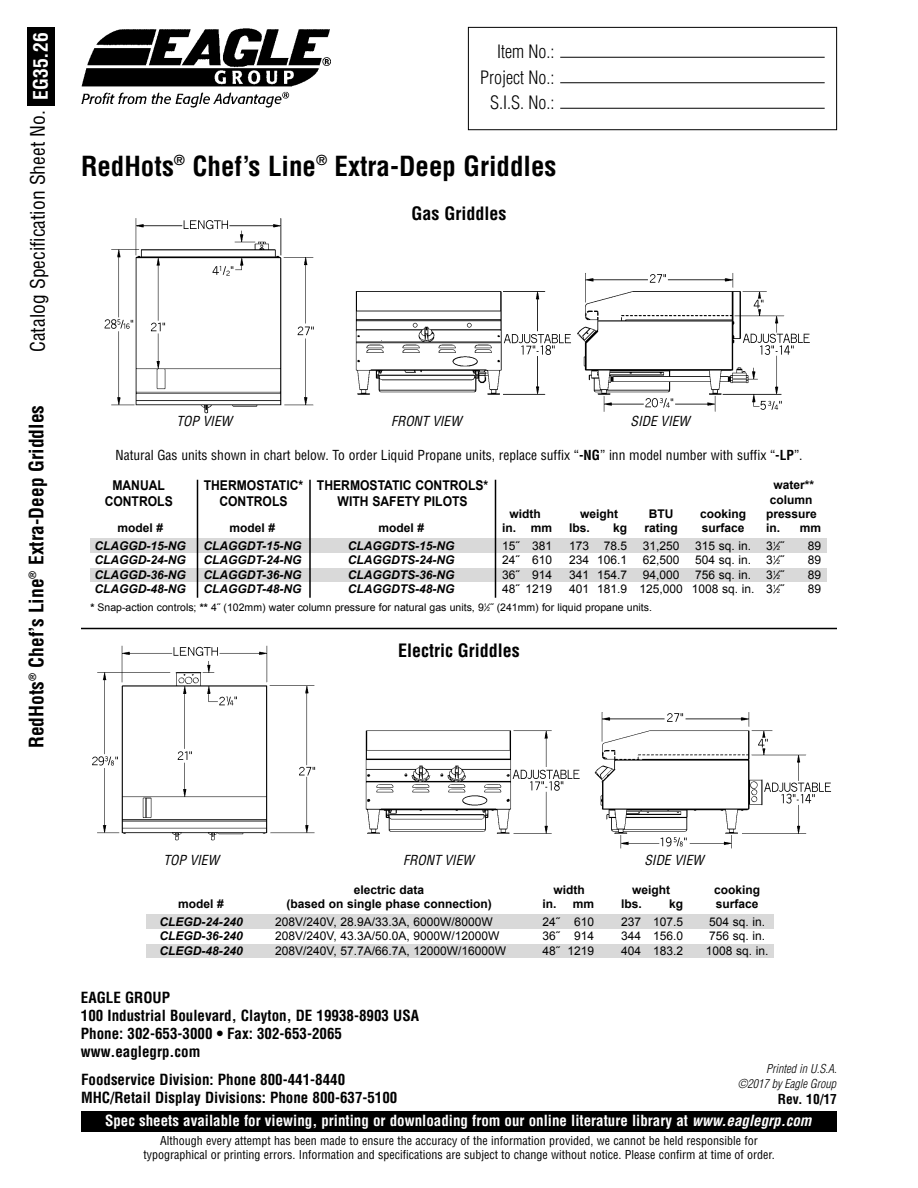
<style>
.page{position:relative;width:918px;height:1188px;background:#fff}
.page>*{position:absolute;margin:0;border:0;box-sizing:border-box;transform-origin:0 0}
.t1{font:700 condensed 27px "Helvetica";color:#000}
.t2{font:700 condensed 19.5px "Helvetica";color:#000}
.t3{font:condensed 19.5px "Helvetica";color:#000}
.t4{font:300 condensed 18px/25.5px "Helvetica";color:#000;text-align:right}
.t5{font:700 condensed 18px "Helvetica";color:#000}
.t6{font:700 condensed 15px/18px "Helvetica";color:#000}
.t7{font:700 condensed 15px "Helvetica";color:#fff}
.t8{font:condensed 13.5px "Helvetica";color:#000}
.t9{font:700 13.5px/16.2px "Arial";color:#000;text-align:center;scale:.9 1}
.t10{font:italic condensed 13.5px "Helvetica";color:#000}
.t11{font:700 condensed 13.5px "Helvetica";color:#000}
.t12{font:12px "Arial";color:#000}
.t13{font:condensed 12px/13.5px "Helvetica";color:#000;text-align:center}
.t14{font:italic 700 12px "Arial";color:#000}
.t15{font:700 12px/14.4px "Arial";color:#000;text-align:center}
.t16{font:italic 300 condensed 12px "Helvetica";color:#000}
.t17{font:10.5px "Arial";color:#000}
.s1{font-weight:700;color:#fff}
.s2{font-weight:700}
.s3{font-size:6px}
.s4{font-size:5.25px}
.s5{font-style:italic}
</style>
<div class="page">
<img style="left:365px;top:712px;width:467px;height:137px">
<img style="left:92px;top:645px;width:224px;height:196px">
<img style="left:104px;top:218px;width:210px;height:196px">
<img style="left:355px;top:273px;width:455px;height:139px">
<div style="left:81px;top:1111px;width:756px;height:21px;background:#000"></div>
<img style="left:81px;top:28px;width:250px;height:79px">
<div style="left:27px;top:27px;width:28px;height:78px;background:#000"></div>
<div style="left:468px;top:27px;width:369px;height:103px;border:1px solid #000"></div>
<hr style="left:560px;top:82px;width:265px;height:1px;background:#000">
<hr style="left:560px;top:57px;width:265px;height:1px;background:#000">
<hr style="left:560px;top:108px;width:265px;height:1px;background:#000">
<div style="left:146px;top:914px;width:627px;height:15px;background:#d9d9d9"></div>
<div style="left:146px;top:944px;width:627px;height:14px;background:#d9d9d9"></div>
<hr style="left:81px;top:628px;width:756px;height:1px;background:#000">
<div style="left:90px;top:538px;width:736px;height:15px;background:#d9d9d9"></div>
<div style="left:90px;top:568px;width:736px;height:14px;background:#d9d9d9"></div>
<hr style="left:197px;top:480px;width:1px;height:118px;background:#000">
<hr style="left:309px;top:480px;width:2px;height:118px;background:#000">
<hr style="left:495px;top:480px;width:1px;height:118px;background:#000">
<h2 class="t3" style="left:25px;top:352px;width:321px;rotate:-90deg">Catalog Specification Sheet No. <span class="s1">EG35.26</span></h2>
<h2 class="t2" style="left:25px;top:748px;width:345px;rotate:-90deg">RedHots<sup>®</sup> Chef’s Line<sup>®</sup> Extra-Deep Griddles</h2>
<h3 class="t4" style="left:480px;top:39px;width:76px">Item No.:<br>Project No.:<br>S.I.S. No.:</h3>
<h1 class="t1" style="left:81px;top:149px;width:477px">RedHots<sup>®</sup> Chef’s Line<sup>®</sup> Extra-Deep Griddles</h1>
<h3 class="t5" style="left:412px;top:202px;width:96px">Gas Griddles</h3>
<p class="t10" style="left:177px;top:413px;width:57px">TOP VIEW</p>
<p class="t10" style="left:391px;top:413px;width:72px">FRONT VIEW</p>
<p class="t10" style="left:631px;top:413px;width:61px">SIDE VIEW</p>
<p class="t8" style="left:115px;top:447px;width:689px">Natural Gas units shown in chart below. To order Liquid Propane units, replace suffix “<span class="s2">-NG</span>” inn model number with suffix “<span class="s2">-LP</span>”.</p>
<p class="t15" style="left:770px;top:478px;width:46px">water** column</p>
<p class="t15" style="left:510px;top:507px;width:33px">width</p>
<p class="t15" style="left:580px;top:507px;width:40px">weight</p>
<p class="t15" style="left:649px;top:507px;width:26px">BTU</p>
<p class="t15" style="left:700px;top:507px;width:48px">cooking</p>
<p class="t15" style="left:766px;top:507px;width:52px">pressure</p>
<p class="t15" style="left:117px;top:521px;width:47px">model #</p>
<p class="t15" style="left:230px;top:521px;width:47px">model #</p>
<p class="t15" style="left:378px;top:521px;width:47px">model #</p>
<p class="t15" style="left:502px;top:521px;width:52px">in. mm</p>
<p class="t15" style="left:569px;top:521px;width:22px">lbs.</p>
<p class="t15" style="left:613px;top:521px;width:16px">kg</p>
<p class="t15" style="left:645px;top:521px;width:35px">rating</p>
<p class="t15" style="left:702px;top:521px;width:44px">surface</p>
<p class="t15" style="left:766px;top:521px;width:57px">in. mm</p>
<p class="t14" style="left:95px;top:538px;width:93px">CLAGGD-15-NG</p>
<p class="t14" style="left:204px;top:538px;width:100px">CLAGGDT-15-NG</p>
<p class="t14" style="left:348px;top:538px;width:108px">CLAGGDTS-15-NG</p>
<p class="t12" style="left:502px;top:538px;width:52px">15˝ 381</p>
<p class="t12" style="left:569px;top:538px;width:60px">173 78.5</p>
<p class="t12" style="left:643px;top:538px;width:38px">31,250</p>
<p class="t12" style="left:695px;top:538px;width:90px">315 sq. in. 3<sup>1</sup>⁄<span class="s3">2</span>˝</p>
<p class="t12" style="left:808px;top:538px;width:15px">89</p>
<p class="t14" style="left:95px;top:552px;width:93px">CLAGGD-24-NG</p>
<p class="t14" style="left:204px;top:552px;width:100px">CLAGGDT-24-NG</p>
<p class="t14" style="left:348px;top:552px;width:108px">CLAGGDTS-24-NG</p>
<p class="t12" style="left:502px;top:552px;width:52px">24˝ 610</p>
<p class="t12" style="left:569px;top:552px;width:60px">234 106.1</p>
<p class="t12" style="left:643px;top:552px;width:38px">62,500</p>
<p class="t12" style="left:695px;top:552px;width:90px">504 sq. in. 3<sup>1</sup>⁄<span class="s3">2</span>˝</p>
<p class="t12" style="left:808px;top:552px;width:15px">89</p>
<p class="t14" style="left:95px;top:567px;width:93px">CLAGGD-36-NG</p>
<p class="t14" style="left:204px;top:567px;width:100px">CLAGGDT-36-NG</p>
<p class="t14" style="left:348px;top:567px;width:108px">CLAGGDTS-36-NG</p>
<p class="t12" style="left:502px;top:567px;width:52px">36˝ 914</p>
<p class="t12" style="left:569px;top:567px;width:60px">341 154.7</p>
<p class="t12" style="left:643px;top:567px;width:38px">94,000</p>
<p class="t12" style="left:695px;top:567px;width:90px">756 sq. in. 3<sup>1</sup>⁄<span class="s3">2</span>˝</p>
<p class="t12" style="left:808px;top:567px;width:15px">89</p>
<p class="t14" style="left:95px;top:581px;width:93px">CLAGGD-48-NG</p>
<p class="t14" style="left:204px;top:581px;width:100px">CLAGGDT-48-NG</p>
<p class="t14" style="left:348px;top:581px;width:108px">CLAGGDTS-48-NG</p>
<p class="t12" style="left:502px;top:581px;width:52px">48˝ 1219</p>
<p class="t12" style="left:569px;top:581px;width:216px">401 181.9 125,000 1008 sq. in. 3<sup>1</sup>⁄<span class="s3">2</span>˝</p>
<p class="t12" style="left:808px;top:581px;width:15px">89</p>
<p class="t9" style="left:105px;top:478px;width:77px">MANUAL<br>CONTROLS</p>
<p class="t9" style="left:204px;top:478px;width:112px">THERMOSTATIC*<br>CONTROLS</p>
<p class="t9" style="left:317px;top:478px;width:192px">THERMOSTATIC CONTROLS*<br>WITH SAFETY PILOTS</p>
<p class="t17" style="left:90px;top:600px;width:563px"><span class="s2">*</span> Snap-action controls; <span class="s2">**</span> 4˝ (102mm) water column pressure for natural gas units, 9<sup>1</sup>⁄<span class="s4">2</span>˝ (241mm) for liquid propane units.</p>
<h3 class="t5" style="left:398px;top:639px;width:123px">Electric Griddles</h3>
<p class="t10" style="left:163px;top:851px;width:57px">TOP VIEW</p>
<p class="t10" style="left:403px;top:851px;width:72px">FRONT VIEW</p>
<p class="t10" style="left:644px;top:851px;width:61px">SIDE VIEW</p>
<p class="t15" style="left:354px;top:883px;width:72px">electric data</p>
<p class="t15" style="left:554px;top:883px;width:33px">width</p>
<p class="t15" style="left:632px;top:883px;width:40px">weight</p>
<p class="t15" style="left:714px;top:883px;width:48px">cooking</p>
<p class="t15" style="left:178px;top:897px;width:47px">model #</p>
<p class="t15" style="left:286px;top:897px;width:207px">(based on single phase connection)</p>
<p class="t15" style="left:543px;top:897px;width:53px">in. mm</p>
<p class="t15" style="left:621px;top:897px;width:22px">lbs.</p>
<p class="t15" style="left:669px;top:897px;width:16px">kg</p>
<p class="t15" style="left:716px;top:897px;width:44px">surface</p>
<p class="t14" style="left:159px;top:914px;width:85px">CLEGD-24-240</p>
<p class="t12" style="left:275px;top:914px;width:219px">208V/240V, 28.9A/33.3A, 6000W/8000W</p>
<p class="t12" style="left:543px;top:914px;width:53px">24˝ 610</p>
<p class="t12" style="left:621px;top:914px;width:64px">237 107.5</p>
<p class="t12" style="left:709px;top:914px;width:58px">504 sq. in.</p>
<p class="t14" style="left:159px;top:928px;width:85px">CLEGD-36-240</p>
<p class="t12" style="left:275px;top:928px;width:226px">208V/240V, 43.3A/50.0A, 9000W/12000W</p>
<p class="t12" style="left:543px;top:928px;width:53px">36˝ 914</p>
<p class="t12" style="left:621px;top:928px;width:64px">344 156.0</p>
<p class="t12" style="left:709px;top:928px;width:58px">756 sq. in.</p>
<p class="t14" style="left:159px;top:943px;width:85px">CLEGD-48-240</p>
<p class="t12" style="left:275px;top:943px;width:233px">208V/240V, 57.7A/66.7A, 12000W/16000W</p>
<p class="t12" style="left:543px;top:943px;width:53px">48˝ 1219</p>
<p class="t12" style="left:621px;top:943px;width:64px">404 183.2</p>
<p class="t12" style="left:706px;top:943px;width:64px">1008 sq. in.</p>
<p class="t6" style="left:81px;top:989px;width:340px">EAGLE GROUP<br>100 Industrial Boulevard, Clayton, DE 19938-8903 USA<br>Phone: 302-653-3000 • Fax: 302-653-2065 www.eaglegrp.com</p>
<p class="t16" style="left:766px;top:1062px;width:72px">Printed in U.S.A.</p>
<p class="t6" style="left:81px;top:1070px;width:266px">Foodservice Division: Phone 800-441-8440</p>
<p class="t16" style="left:738px;top:1077px;width:100px">©2017 by Eagle Group</p>
<p class="t6" style="left:81px;top:1088px;width:318px">MHC/Retail Display Divisions: Phone 800-637-5100</p>
<p class="t11" style="left:778px;top:1091px;width:61px">Rev. 10/17</p>
<p class="t7" style="left:105px;top:1112px;width:708px">Spec sheets available for viewing, printing or downloading from our online literature library at <span class="s5">www.eaglegrp.com</span></p>
<p class="t13" style="left:143px;top:1134px;width:633px">Although every attempt has been made to ensure the accuracy of the information provided, we cannot be held responsible for typographical or printing errors. Information and specifications are subject to change without notice. Please confirm at time of order.</p>
</div>
